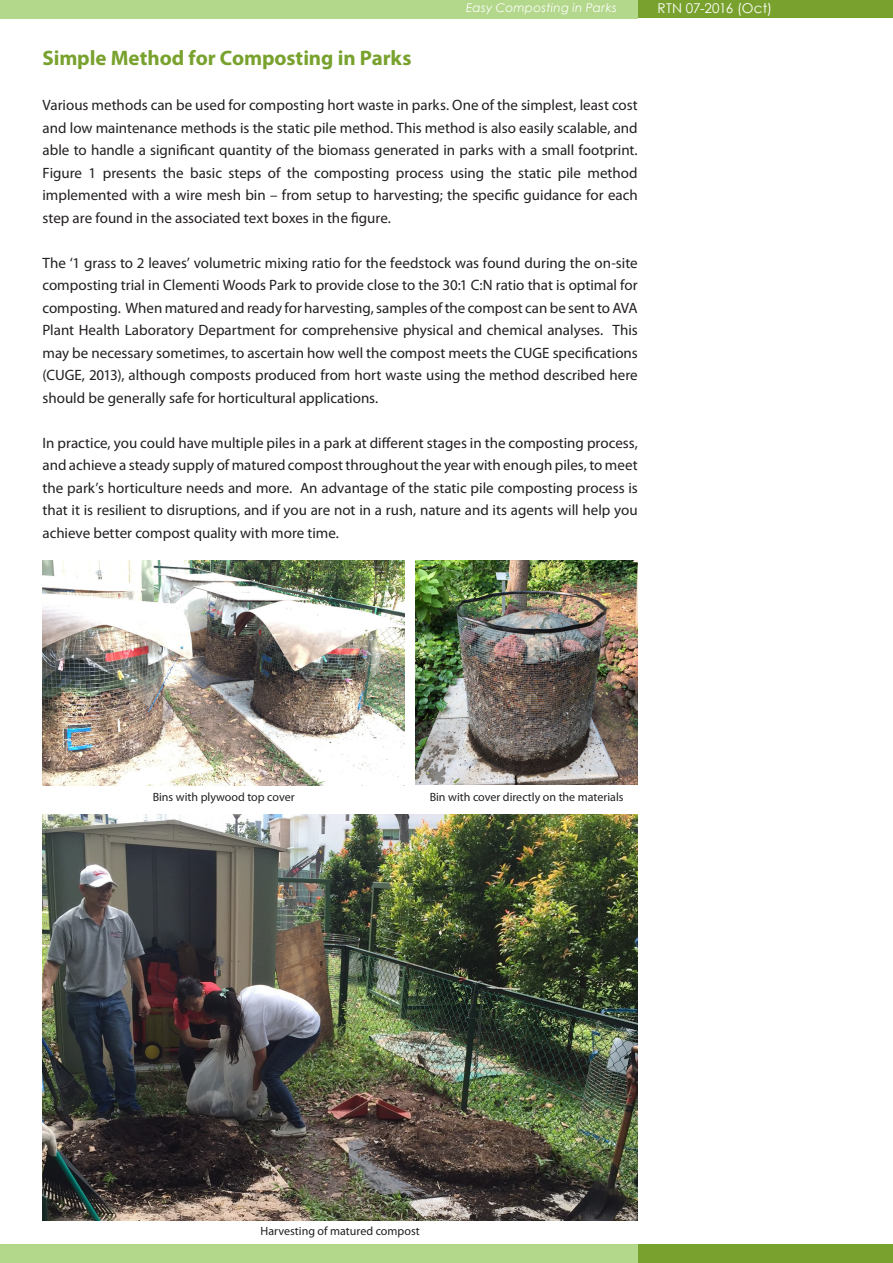
<style>
.page{position:relative;width:893px;height:1263px;background:#fff}
.page>*{position:absolute;margin:0;border:0;box-sizing:border-box;transform-origin:0 0}
.t1{font:700 21px "Myriad Pro";letter-spacing:-.005em;color:#78a22d}
.t2{font:15px/22.5px "Myriad Pro";color:#231f20;text-align:justify}
.t3{font:13.5px "Century Gothic";letter-spacing:.01em;color:#fff}
.t4{font:12px "Myriad Pro";color:#231f20}
.t5{font:italic 12px "Century Gothic";letter-spacing:.025em;color:#fff}
</style>
<div class="page">
<div style="left:637px;top:0;width:256px;height:18px;background:#78a22d"></div>
<div style="left:0;top:0;width:638px;height:18px;background:#b3d78b"></div>
<div style="left:637px;top:1245px;width:256px;height:18px;background:#78a22d"></div>
<div style="left:0;top:1245px;width:638px;height:18px;background:#b3d78b"></div>
<img style="left:43px;top:560px;width:362px;height:225px">
<img style="left:415px;top:560px;width:223px;height:225px">
<img style="left:43px;top:814px;width:595px;height:406px">
<p class="t5" style="left:466px;top:-1px;width:152px">Easy Composting in Parks</p>
<p class="t3" style="left:658px;top:-2px;width:116px">RTN 07-2016 (Oct)</p>
<p class="t1" style="left:43px;top:44px;width:370px">Simple Method for Composting in Parks</p>
<p class="t2" style="left:43px;top:94px;width:597px">Various methods can be used for composting hort waste in parks. One of the simplest, least cost and low maintenance methods is the static pile method. This method is also easily scalable, and able to handle a significant quantity of the biomass generated in parks with a small footprint.<br>Figure 1 presents the basic steps of the composting process using the static pile method implemented with a wire mesh bin – from setup to harvesting; the specific guidance for each step are found in the associated text boxes in the figure.</p>
<p class="t2" style="left:43px;top:251px;width:597px">The ‘1 grass to 2 leaves’ volumetric mixing ratio for the feedstock was found during the on-site composting trial in Clementi Woods Park to provide close to the 30:1 C:N ratio that is optimal for composting. When matured and ready for harvesting, samples of the compost can be sent to AVA Plant Health Laboratory Department for comprehensive physical and chemical analyses. This may be necessary sometimes, to ascertain how well the compost meets the CUGE specifications (CUGE, 2013), although composts produced from hort waste using the method described here should be generally safe for horticultural applications.</p>
<p class="t2" style="left:43px;top:431px;width:597px">In practice, you could have multiple piles in a park at different stages in the composting process, and achieve a steady supply of matured compost throughout the year with enough piles, to meet the park’s horticulture needs and more. An advantage of the static pile composting process is that it is resilient to disruptions, and if you are not in a rush, nature and its agents will help you achieve better compost quality with more time.</p>
<p class="t4" style="left:153px;top:789px;width:143px">Bins with plywood top cover</p>
<p class="t4" style="left:430px;top:789px;width:195px">Bin with cover directly on the materials</p>
<p class="t4" style="left:261px;top:1224px;width:161px">Harvesting of matured compost</p>
</div>
